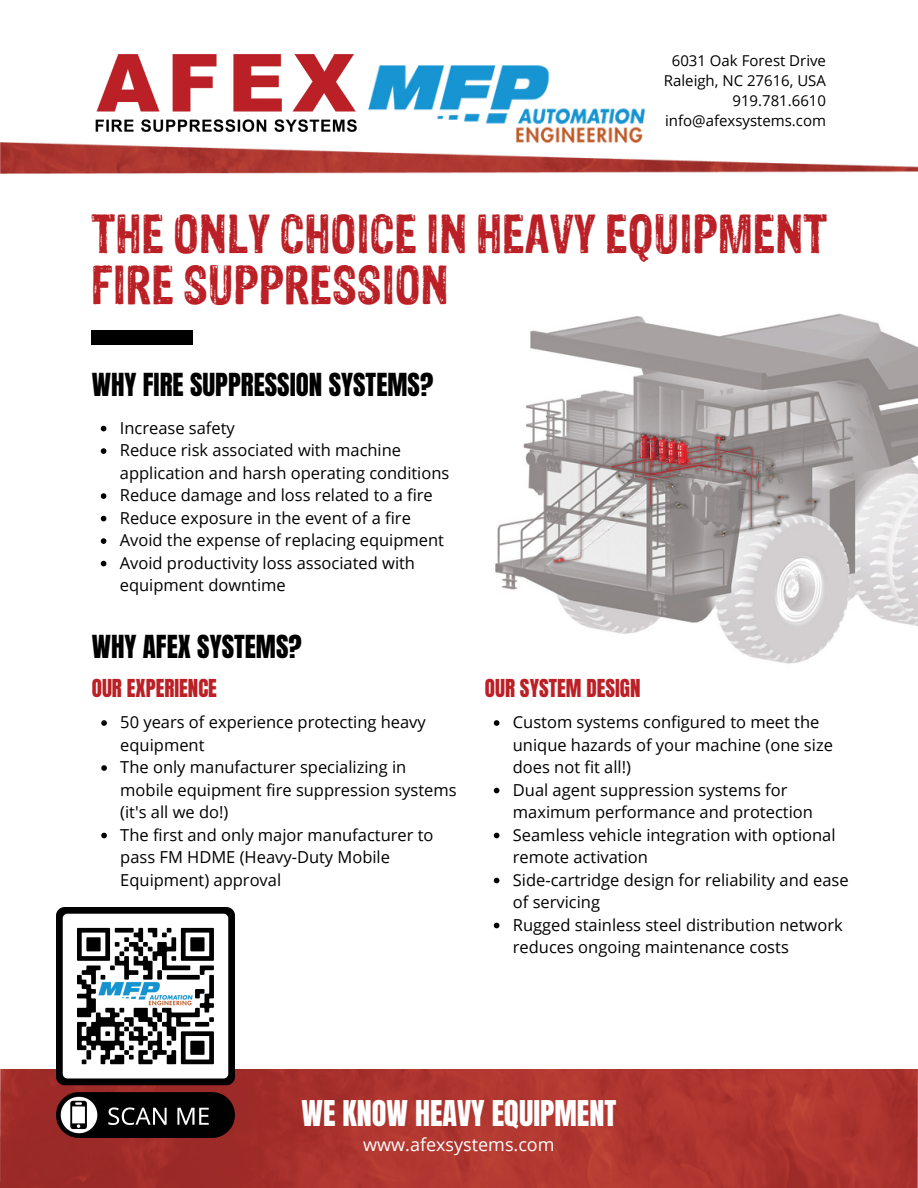
<style>
.page{position:relative;width:918px;height:1188px;background:#fff}
.page>*{position:absolute;margin:0;border:0;box-sizing:border-box;transform-origin:0 0}
.t1{font:45px "Sans Culottes";color:#ba2025}
.t2{font:30.15px "Anton";color:#fff}
.t3{font:27px "Anton";color:#000}
.t4{font:21px "Anton";color:#ba2025}
.t5{font:18px "Open Sans";color:#fff}
.t6{font:16.5px/22.5px "Open Sans";color:#000}
.t7{font:15px "Open Sans";color:#000}
.s1{font-family:"Noto Sans"}
</style>
<div class="page">
<div style="left:91px;top:330px;width:102px;height:15px;background:#000"></div>
<img style="left:495px;top:313px;width:423px;height:351px">
<svg style="left:101px;top:426px;width:5px;height:5px"></svg>
<svg style="left:101px;top:448px;width:5px;height:6px"></svg>
<svg style="left:101px;top:493px;width:5px;height:6px"></svg>
<svg style="left:101px;top:516px;width:5px;height:5px"></svg>
<svg style="left:101px;top:538px;width:5px;height:6px"></svg>
<svg style="left:101px;top:561px;width:5px;height:5px"></svg>
<svg style="left:101px;top:720px;width:6px;height:6px"></svg>
<svg style="left:101px;top:765px;width:6px;height:6px"></svg>
<svg style="left:101px;top:833px;width:6px;height:5px"></svg>
<svg style="left:494px;top:720px;width:5px;height:6px"></svg>
<svg style="left:494px;top:788px;width:5px;height:5px"></svg>
<svg style="left:494px;top:833px;width:5px;height:5px"></svg>
<svg style="left:494px;top:878px;width:5px;height:5px"></svg>
<svg style="left:494px;top:923px;width:5px;height:5px"></svg>
<img style="left:0;top:1070px;width:918px;height:118px">
<img style="left:95px;top:54px;width:262px;height:78px">
<img style="left:0;top:142px;width:918px;height:32px">
<img style="left:369px;top:65px;width:275px;height:78px">
<img style="left:57px;top:907px;width:177px;height:231px">
<p class="t7" style="left:672px;top:50px;width:156px">6031 Oak Forest Drive</p>
<p class="t7" style="left:664px;top:70px;width:164px">Raleigh, NC 27616, USA</p>
<p class="t7" style="left:732px;top:90px;width:95px">919.781.6610</p>
<p class="t7" style="left:665px;top:110px;width:163px">info@afexsystems.com</p>
<p class="t1" style="left:91px;top:201px;width:738px">THE ONLY CHOICE IN HEAVY EQUIPMENT</p>
<p class="t1" style="left:91px;top:252px;width:359px">FIRE SUPPRESSION</p>
<p class="t3" style="left:92px;top:365px;width:343px">WHY FIRE SUPPRESSION SYSTEMS?</p>
<p class="t6" style="left:120px;top:416px;width:117px">Increase safety</p>
<p class="t6" style="left:120px;top:438px;width:331px">Reduce risk associated with machine application and harsh operating conditions</p>
<p class="t6" style="left:120px;top:483px;width:315px">Reduce damage and loss related to a fire</p>
<p class="t6" style="left:120px;top:506px;width:293px">Reduce exposure in the event of a fire</p>
<p class="t6" style="left:120px;top:528px;width:326px">Avoid the expense of replacing equipment</p>
<p class="t6" style="left:120px;top:551px;width:297px">Avoid productivity loss associated with equipment downtime</p>
<p class="t3" style="left:92px;top:628px;width:212px">WHY AFEX SYSTEMS?</p>
<p class="t4" style="left:92px;top:674px;width:127px">OUR EXPERIENCE</p>
<p class="t4" style="left:485px;top:674px;width:157px">OUR SYSTEM DESIGN</p>
<p class="t6" style="left:120px;top:710px;width:307px">50 years of experience protecting heavy equipment</p>
<p class="t6" style="left:120px;top:755px;width:338px">The only manufacturer specializing in mobile equipment fire suppression systems (it's all we do!)</p>
<p class="t6" style="left:120px;top:823px;width:315px">The first and only major manufacturer to pass FM HDME (Heavy-Duty Mobile<br>Equipment) approval</p>
<p class="t6" style="left:513px;top:710px;width:322px">Custom systems configured to meet the unique hazards of your machine (one size does not fit all!)</p>
<p class="t6" style="left:513px;top:778px;width:302px">Dual agent suppression systems for maximum performance and protection</p>
<p class="t6" style="left:513px;top:823px;width:324px">Seamless vehicle integration with optional remote activation</p>
<p class="t6" style="left:513px;top:868px;width:337px">Side<span class="s1">‐</span>cartridge design for reliability and ease of servicing</p>
<p class="t6" style="left:513px;top:913px;width:331px">Rugged stainless steel distribution network reduces ongoing maintenance costs</p>
<p class="t2" style="left:302px;top:1091px;width:316px">WE KNOW HEAVY EQUIPMENT</p>
<p class="t5" style="left:363px;top:1131px;width:193px">www.afexsystems.com</p>
</div>
